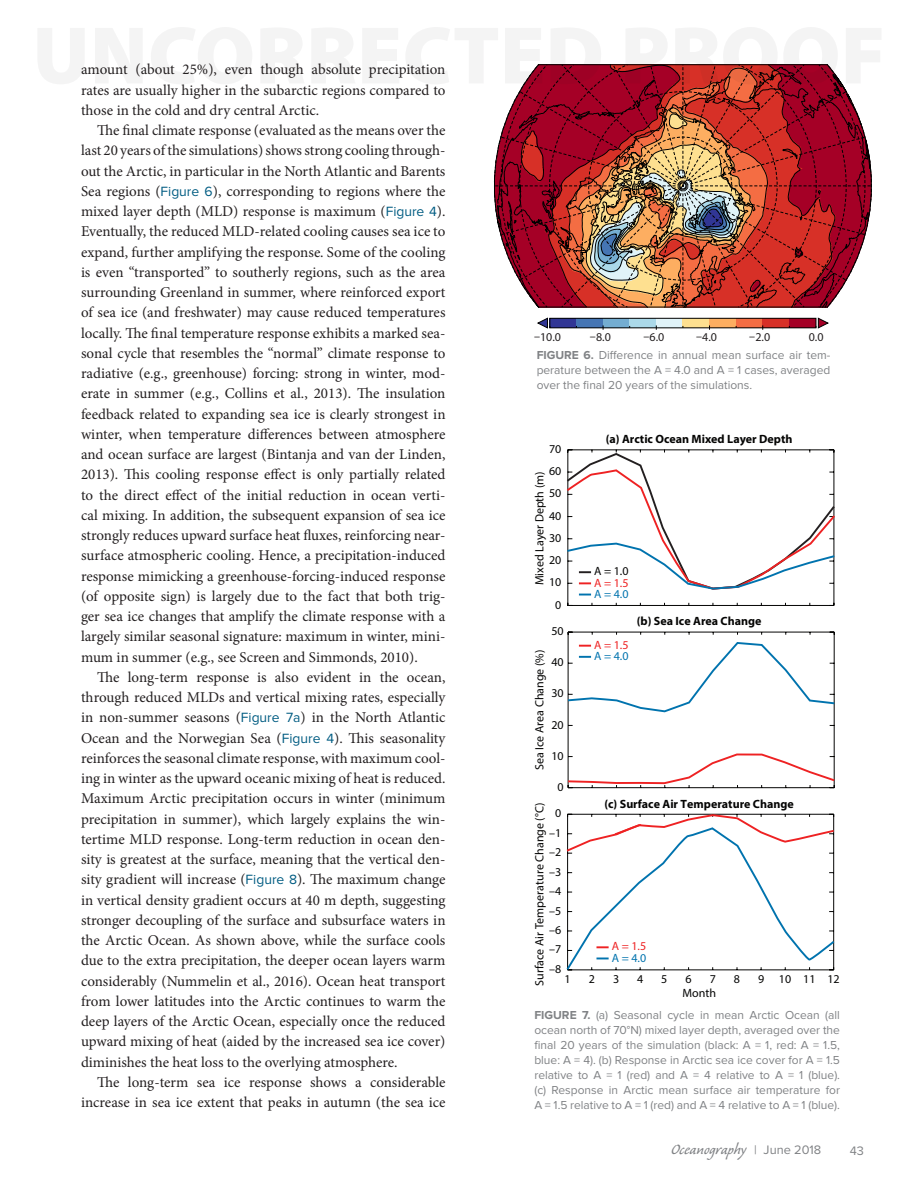
<style>
.page{position:relative;width:918px;height:1188px;background:#fff}
.page>*{position:absolute;margin:0;border:0;box-sizing:border-box;transform-origin:0 0}
.t1{font:18.75px "Caliban Std";color:#808285}
.text{font:15px/20.2px "Minion Pro";color:#231f20;text-align:justify}
.t2{font:12.75px "Proxima Nova";color:#808285}
.t3{font:12px/15px "Proxima Nova";color:#808285;text-align:justify}
.t4{font:12px/11.6px "Myriad Pro";color:#050504;text-align:justify}
.t5{font:700 12px "Myriad Pro";color:#050504}
.t6{font:12px "Myriad Pro";color:#231f20}
.t7{font:12px/11.6px "Myriad Pro";color:#ee2223}
.s1{font-family:"Proxima Nova";font-size:13.8px;color:#005c82}
.s2{font-weight:700}
.s3{color:#ee2223}
.s4{color:#0073ae}
.s5{font-family:"Proxima Nova";font-size:12.75px}
</style>
<div class="page">
<div style="left:550px;top:318px;width:27px;height:10px;background:#313695"></div>
<div style="left:576px;top:318px;width:28px;height:10px;background:#4575b4"></div>
<div style="left:603px;top:318px;width:27px;height:10px;background:#74add1"></div>
<div style="left:630px;top:318px;width:27px;height:10px;background:#abd9e9"></div>
<div style="left:656px;top:318px;width:27px;height:10px;background:#e0f3f8"></div>
<div style="left:683px;top:318px;width:27px;height:10px;background:#fee090"></div>
<div style="left:710px;top:318px;width:27px;height:10px;background:#fdae61"></div>
<div style="left:736px;top:318px;width:27px;height:10px;background:#f46d43"></div>
<div style="left:763px;top:318px;width:27px;height:10px;background:#d73027"></div>
<div style="left:789px;top:318px;width:27px;height:10px;background:#a50026"></div>
<div style="left:550px;top:318px;width:266px;height:10px;border:1px solid #000"></div>
<svg style="left:537px;top:317px;width:14px;height:12px"></svg>
<svg style="left:816px;top:317px;width:13px;height:12px"></svg>
<svg style="left:494px;top:64px;width:378px;height:244px;background:#af4543"></svg>
<hr style="left:568px;top:632px;width:1px;height:156px;background:#050504">
<hr style="left:834px;top:632px;width:1px;height:156px;background:#050504">
<hr style="left:568px;top:632px;width:266px;height:1px;background:#050504">
<hr style="left:568px;top:450px;width:1px;height:156px;background:#050504">
<hr style="left:834px;top:450px;width:1px;height:156px;background:#050504">
<hr style="left:568px;top:605px;width:266px;height:1px;background:#050504">
<svg style="left:566px;top:713px;width:269px;height:258px"></svg>
<svg style="left:567px;top:641px;width:268px;height:72px"></svg>
<svg style="left:596px;top:958px;width:13px;height:1px"></svg>
<svg style="left:596px;top:946px;width:13px;height:2px"></svg>
<svg style="left:567px;top:450px;width:268px;height:146px"></svg>
<p class="text" style="left:81px;top:59px;width:366px">amount (about 25%), even though absolute precipitation rates are usually higher in the subarctic regions compared to those in the cold and dry central Arctic.</p>
<p class="text" style="left:81px;top:120px;width:366px;text-indent:16px">The final climate response (evaluated as the means over the last 20 years of the simulations) shows strong cooling through&shy;out the Arctic, in particular in the North Atlantic and Barents Sea regions (<span class="s1">Figure 6</span>), corresponding to regions where the mixed layer depth (MLD) response is maximum (<span class="s1">Figure 4</span>).<br>Eventually, the reduced MLD-related cooling causes sea ice to expand, further amplifying the response. Some of the cooling is even “transported” to southerly regions, such as the area surrounding Greenland in summer, where reinforced export of sea ice (and freshwater) may cause reduced temperatures locally. The final temperature response exhibits a marked sea&shy;sonal cycle that resembles the “normal” climate response to radiative (e.g., greenhouse) forcing: strong in winter, mod&shy;erate in summer (e.g., Collins et al., 2013). The insulation feedback related to expanding sea ice is clearly strongest in winter, when temperature differences between atmosphere and ocean surface are largest (Bintanja and van der Linden, 2013). This cooling response effect is only partially related to the direct effect of the initial reduction in ocean verti&shy;cal mixing. In addition, the subsequent expansion of sea ice strongly reduces upward surface heat fluxes, reinforcing near&shy;surface atmospheric cooling. Hence, a precipitation-induced response mimicking a greenhouse-forcing-induced response (of opposite sign) is largely due to the fact that both trig&shy;ger sea ice changes that amplify the climate response with a largely similar seasonal signature: maximum in winter, mini&shy;mum in summer (e.g., see Screen and Simmonds, 2010).</p>
<p class="text" style="left:81px;top:667px;width:366px;text-indent:16px">The long-term response is also evident in the ocean, through reduced MLDs and vertical mixing rates, especially in non-summer seasons (<span class="s1">Figure 7a</span>) in the North Atlantic Ocean and the Norwegian Sea (<span class="s1">Figure 4</span>). This seasonality reinforces the seasonal climate response, with maximum cool&shy;ing in winter as the upward oceanic mixing of heat is reduced.<br>Maximum Arctic precipitation occurs in winter (minimum precipitation in summer), which largely explains the win&shy;tertime MLD response. Long-term reduction in ocean den&shy;sity is greatest at the surface, meaning that the vertical den&shy;sity gradient will increase (<span class="s1">Figure 8</span>). The maximum change in vertical density gradient occurs at 40 m depth, suggesting stronger decoupling of the surface and subsurface waters in the Arctic Ocean. As shown above, while the surface cools due to the extra precipitation, the deeper ocean layers warm considerably (Nummelin et al., 2016). Ocean heat transport from lower latitudes into the Arctic continues to warm the deep layers of the Arctic Ocean, especially once the reduced upward mixing of heat (aided by the increased sea ice cover) diminishes the heat loss to the overlying atmosphere.</p>
<p class="text" style="left:81px;top:1072px;width:366px;text-align:right">The long-term sea ice response shows a considerable increase in sea ice extent that peaks in autumn (the sea ice</p>
<p class="t6" style="left:534px;top:330px;width:29px">–10.0</p>
<p class="t6" style="left:590px;top:330px;width:22px">–8.0</p>
<p class="t6" style="left:643px;top:330px;width:22px">–6.0</p>
<p class="t6" style="left:696px;top:330px;width:22px">–4.0</p>
<p class="t6" style="left:749px;top:330px;width:22px">–2.0</p>
<p class="t6" style="left:809px;top:330px;width:16px">0.0</p>
<p class="t3" style="left:537px;top:348px;width:295px"><span class="s2">FIGURE 6.</span> Difference in annual mean surface air tem&shy;perature between the A = 4.0 and A = 1 cases, averaged over the final 20 years of the simulations.</p>
<p class="t4" style="left:549px;top:443px;width:14px">70</p>
<p class="t4" style="left:549px;top:465px;width:14px">60</p>
<p class="t4" style="left:533px;top:585px;width:115px;rotate:-90deg">Mixed Layer Depth (m)</p>
<p class="t4" style="left:549px;top:487px;width:14px">50</p>
<p class="t4" style="left:549px;top:510px;width:14px">40</p>
<p class="t4" style="left:549px;top:532px;width:14px">30</p>
<p class="t4" style="left:549px;top:554px;width:14px">20</p>
<p class="t4" style="left:549px;top:576px;width:14px">10</p>
<p class="t4" style="left:555px;top:599px;width:8px">0</p>
<p class="t4" style="left:551px;top:625px;width:14px">50</p>
<p class="t4" style="left:533px;top:770px;width:122px;rotate:-90deg">Sea Ice Area Change (%)</p>
<p class="t4" style="left:551px;top:656px;width:14px">40</p>
<p class="t4" style="left:551px;top:687px;width:14px">30</p>
<p class="t4" style="left:551px;top:719px;width:14px">20</p>
<p class="t4" style="left:551px;top:750px;width:14px">10</p>
<p class="t4" style="left:558px;top:781px;width:8px">0</p>
<p class="t5" style="left:606px;top:431px;width:188px">(a) Arctic Ocean Mixed Layer Depth</p>
<p class="t4" style="left:594px;top:565px;width:36px">A = 1.0<br><span class="s3">A = 1.5<br></span><span class="s4">A = 4.0</span></p>
<p class="t7" style="left:594px;top:639px;width:36px;line-height:11.1px">A = 1.5<br><span class="s4">A = 4.0</span></p>
<p class="t5" style="left:637px;top:613px;width:126px">(b) Sea Ice Area Change</p>
<p class="t5" style="left:604px;top:796px;width:191px">(c) Surface Air Temperature Change</p>
<p class="t4" style="left:533px;top:986px;width:184px;rotate:-90deg">Surface Air Temperature Change (°C)</p>
<p class="t4" style="left:555px;top:807px;width:8px">0</p>
<p class="t4" style="left:549px;top:827px;width:14px">–1</p>
<p class="t4" style="left:549px;top:846px;width:14px">–2</p>
<p class="t4" style="left:549px;top:866px;width:14px">–3</p>
<p class="t4" style="left:549px;top:885px;width:14px">–4</p>
<p class="t4" style="left:549px;top:905px;width:14px">–5</p>
<p class="t4" style="left:549px;top:924px;width:14px">–6</p>
<p class="t7" style="left:612px;top:940px;width:36px">A = 1.5<br><span class="s4">A = 4.0</span></p>
<p class="t4" style="left:549px;top:944px;width:14px">–7</p>
<p class="t4" style="left:549px;top:963px;width:14px">–8</p>
<p class="t4" style="left:565px;top:973px;width:8px">1</p>
<p class="t4" style="left:589px;top:973px;width:8px">2</p>
<p class="t4" style="left:613px;top:973px;width:8px">3</p>
<p class="t4" style="left:637px;top:973px;width:8px">4</p>
<p class="t4" style="left:661px;top:973px;width:8px">5</p>
<p class="t4" style="left:686px;top:973px;width:8px">6</p>
<p class="t4" style="left:710px;top:973px;width:8px">7</p>
<p class="t4" style="left:734px;top:973px;width:8px">8</p>
<p class="t4" style="left:758px;top:973px;width:83px">9 10 11 12</p>
<p class="t4" style="left:682px;top:987px;width:35px">Month</p>
<p class="t3" style="left:534px;top:1008px;width:307px"><span class="s2">FIGURE 7.</span> (a) Seasonal cycle in mean Arctic Ocean (all ocean north of 70°N) mixed layer depth, averaged over the final 20 years of the simulation (black: A = 1, red: A = 1.5, blue: A = 4). (b) Response in Arctic sea ice cover for A = 1.5 relative to A = 1 (red) and A = 4 relative to A = 1 (blue). (c) Response in Arctic mean surface air temperature for A = 1.5 relative to A = 1 (red) and A = 4 relative to A = 1 (blue).</p>
<p class="t1" style="left:671px;top:1140px;width:152px">Oceanography <span class="s5">| June 2018</span></p>
<p class="t2" style="left:850px;top:1143px;width:16px">43</p>
</div>
